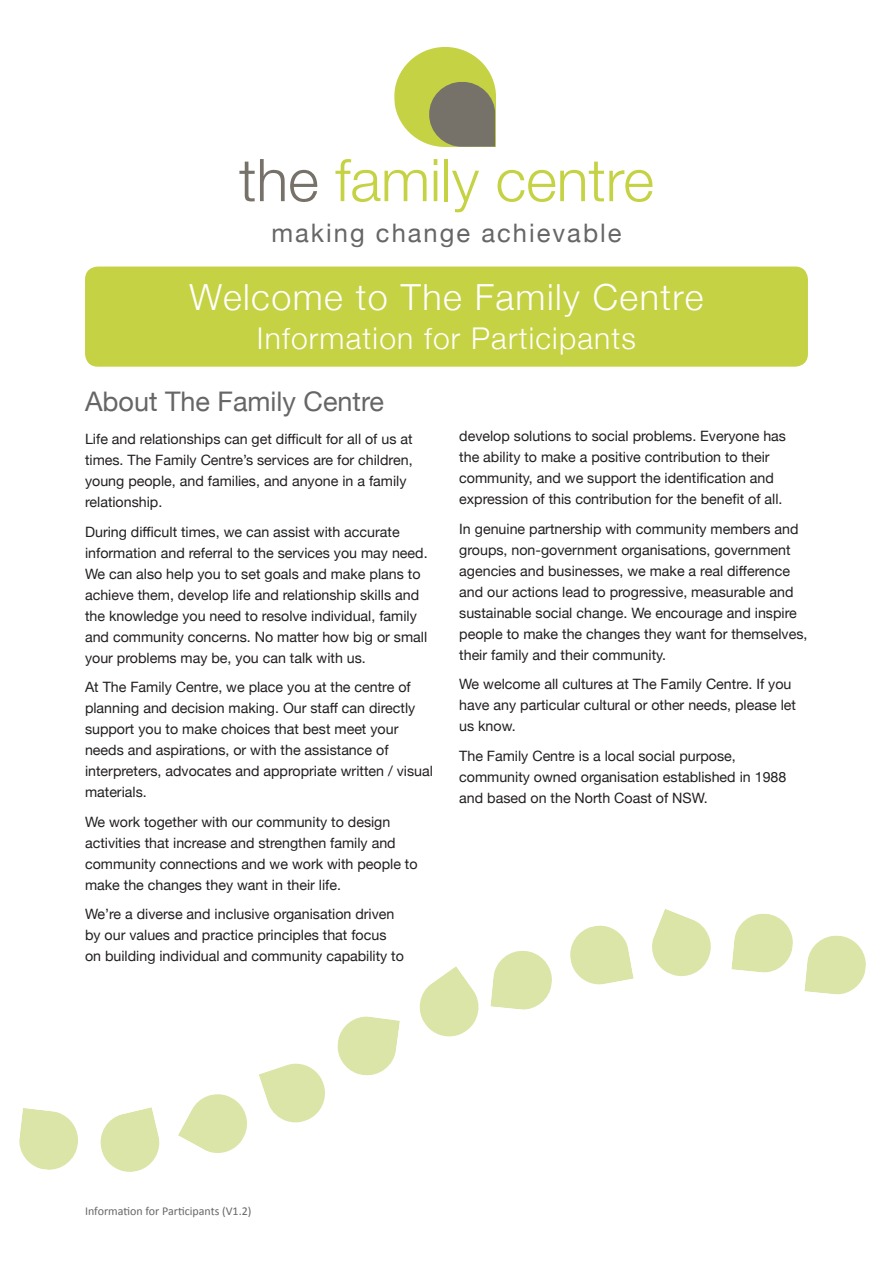
<style>
.page{position:relative;width:893px;height:1263px;background:#fff}
.page>*{position:absolute;margin:0;border:0;box-sizing:border-box;transform-origin:0 0}
.t1{font:300 58.95px "Helvetica Neue";color:#c5d243}
.t2{font:300 36px "Helvetica Neue";letter-spacing:.04em;color:#fff}
.t3{font:300 30px "Helvetica Neue";letter-spacing:.04em;color:#fff}
.t4{font:27px "Helvetica Neue";color:#666}
.t5{font:25.5px "Helvetica Neue";letter-spacing:.08em;color:#666}
.t6{font:14.25px/21px "Helvetica Neue";color:#231f20}
.t7{font:12px "Calibri";color:#666}
.s1{color:#767269}
</style>
<div class="page">
<div style="left:85px;top:267px;width:723px;height:100px;background:#c5d243;border-radius:13px"></div>
<svg style="left:394px;top:47px;width:102px;height:100px"></svg>
<svg style="left:19px;top:1108px;width:59px;height:62px"></svg>
<svg style="left:100px;top:1107px;width:60px;height:65px"></svg>
<svg style="left:259px;top:1063px;width:66px;height:60px"></svg>
<svg style="left:178px;top:1094px;width:69px;height:59px"></svg>
<svg style="left:804px;top:935px;width:62px;height:60px"></svg>
<svg style="left:652px;top:909px;width:59px;height:68px"></svg>
<svg style="left:731px;top:913px;width:62px;height:60px"></svg>
<svg style="left:419px;top:966px;width:60px;height:71px"></svg>
<svg style="left:570px;top:925px;width:64px;height:60px"></svg>
<svg style="left:490px;top:951px;width:62px;height:59px"></svg>
<svg style="left:337px;top:1016px;width:63px;height:60px"></svg>
<p class="t1" style="left:239px;top:133px;width:416px"><span class="s1">the</span> family centre</p>
<p class="t5" style="left:271px;top:215px;width:352px">making change achievable</p>
<p class="t2" style="left:190px;top:269px;width:515px">Welcome to The Family Centre</p>
<p class="t3" style="left:257px;top:314px;width:381px">Information for Participants</p>
<p class="t4" style="left:85px;top:382px;width:301px">About The Family Centre</p>
<p class="t6" style="left:85px;top:429px;width:329px">Life and relationships can get difficult for all of us at times. The Family Centre’s services are for children, young people, and families, and anyone in a family relationship.</p>
<p class="t6" style="left:85px;top:522px;width:344px">During difficult times, we can assist with accurate information and referral to the services you may need.<br>We can also help you to set goals and make plans to achieve them, develop life and relationship skills and the knowledge you need to resolve individual, family and community concerns. No matter how big or small your problems may be, you can talk with us.</p>
<p class="t6" style="left:85px;top:677px;width:349px">At The Family Centre, we place you at the centre of planning and decision making. Our staff can directly support you to make choices that best meet your needs and aspirations, or with the assistance of interpreters, advocates and appropriate written / visual materials.</p>
<p class="t6" style="left:85px;top:812px;width:334px">We work together with our community to design activities that increase and strengthen family and community connections and we work with people to make the changes they want in their life.</p>
<p class="t6" style="left:85px;top:904px;width:320px">We’re a diverse and inclusive organisation driven by our values and practice principles that focus on building individual and community capability to</p>
<p class="t6" style="left:459px;top:426px;width:328px">develop solutions to social problems. Everyone has the ability to make a positive contribution to their community, and we support the identification and expression of this contribution for the benefit of all.</p>
<p class="t6" style="left:459px;top:519px;width:350px">In genuine partnership with community members and groups, non-government organisations, government agencies and businesses, we make a real difference and our actions lead to progressive, measurable and sustainable social change. We encourage and inspire people to make the changes they want for themselves, their family and their community.</p>
<p class="t6" style="left:459px;top:674px;width:338px">We welcome all cultures at The Family Centre. If you have any particular cultural or other needs, please let us know.</p>
<p class="t6" style="left:459px;top:746px;width:329px">The Family Centre is a local social purpose, community owned organisation established in 1988 and based on the North Coast of NSW.</p>
<p class="t7" style="left:85px;top:1204px;width:168px">Information for Participants (V1.2)</p>
</div>
